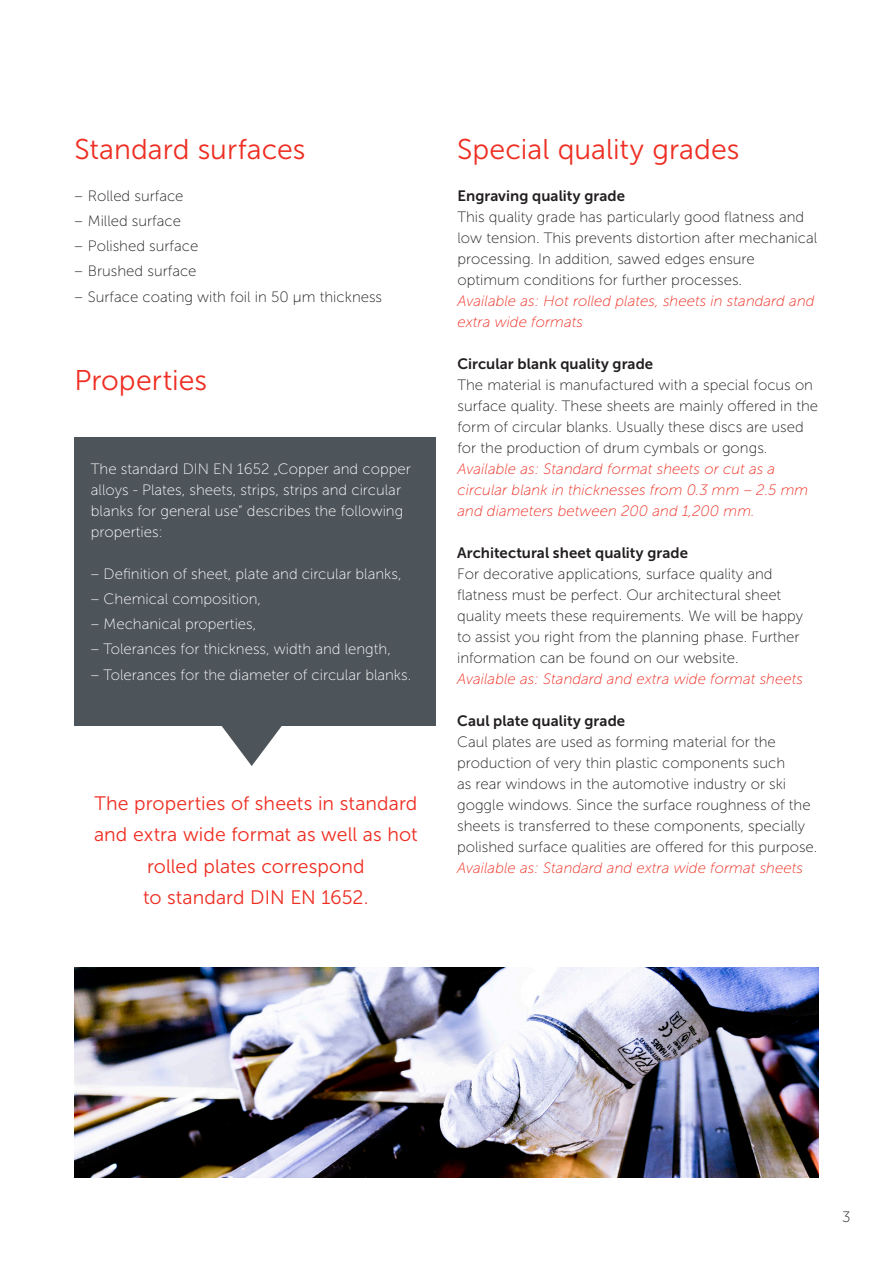
<style>
.page{position:relative;width:893px;height:1263px;background:#fff}
.page>*{position:absolute;margin:0;border:0;box-sizing:border-box;transform-origin:0 0}
.WIE_Subheadline{font:28.5px "Museo Sans 300";letter-spacing:.005em;color:#ee2e22}
.WIE_Subheadline-2{font:19.5px/31.5px "Museo Sans 300";letter-spacing:.005em;color:#ee2e22;text-align:center}
.WIE_Copy{font:15px/21px "Museo Sans 100";color:#231f20}
.WIE_Copy-2{font:15px/21px "Museo Sans 100";color:#fff}
.WIE_Copy-3{font:italic 15px/21px "Museo Sans 100";color:#ee2e22}
.WIE_Copy-Titel{font:15px "Museo Sans 700";letter-spacing:.005em;color:#231f20}
</style>
<div class="page">
<div style="left:74px;top:437px;width:362px;height:289px;background:#4d545a"></div>
<img style="left:75px;top:967px;width:744px;height:211px">
<svg style="left:221px;top:726px;width:61px;height:40px"></svg>
<p class="WIE_Subheadline" style="left:74px;top:133px;width:233px">Standard surfaces</p>
<p class="WIE_Copy" style="left:74px;top:185px;width:111px">– Rolled surface</p>
<p class="WIE_Copy" style="left:74px;top:210px;width:108px">– Milled surface</p>
<p class="WIE_Copy" style="left:74px;top:236px;width:125px">– Polished surface</p>
<p class="WIE_Copy" style="left:74px;top:261px;width:124px">– Brushed surface</p>
<p class="WIE_Copy" style="left:74px;top:286px;width:309px">– Surface coating with foil in 50 µm thickness</p>
<p class="WIE_Subheadline" style="left:74px;top:364px;width:134px">Properties</p>
<p class="WIE_Copy-2" style="left:91px;top:458px;width:321px">The standard DIN EN 1652 „Copper and copper alloys - Plates, sheets, strips, strips and circular blanks for general use“ describes the following properties:</p>
<p class="WIE_Copy-2" style="left:91px;top:563px;width:312px">– Definition of sheet, plate and circular blanks,</p>
<p class="WIE_Copy-2" style="left:91px;top:588px;width:172px">– Chemical composition,</p>
<p class="WIE_Copy-2" style="left:91px;top:614px;width:167px">– Mechanical properties,</p>
<p class="WIE_Copy-2" style="left:91px;top:639px;width:302px">– Tolerances for thickness, width and length,</p>
<p class="WIE_Copy-2" style="left:91px;top:664px;width:322px">– Tolerances for the diameter of circular blanks.</p>
<p class="WIE_Subheadline-2" style="left:94px;top:787px;width:324px">The properties of sheets in standard</p>
<p class="WIE_Subheadline-2" style="left:94px;top:819px;width:325px">and extra wide format as well as hot rolled plates correspond</p>
<p class="WIE_Subheadline-2" style="left:143px;top:882px;width:227px">to standard DIN EN 1652.</p>
<p class="WIE_Subheadline" style="left:457px;top:133px;width:284px">Special quality grades</p>
<p class="WIE_Copy-Titel" style="left:457px;top:187px;width:169px">Engraving quality grade</p>
<p class="WIE_Copy" style="left:457px;top:206px;width:361px">This quality grade has particularly good flatness and low tension. This prevents distortion after mechanical processing. In addition, sawed edges ensure optimum conditions for further processes.</p>
<p class="WIE_Copy-3" style="left:457px;top:290px;width:359px">Available as: Hot rolled plates, sheets in standard and extra wide formats</p>
<p class="WIE_Copy-Titel" style="left:457px;top:355px;width:197px">Circular blank quality grade</p>
<p class="WIE_Copy" style="left:457px;top:374px;width:362px">The material is manufactured with a special focus on surface quality. These sheets are mainly offered in the form of circular blanks. Usually these discs are used for the production of drum cymbals or gongs.</p>
<p class="WIE_Copy-3" style="left:457px;top:458px;width:352px">Available as: Standard format sheets or cut as a circular blank in thicknesses from 0.3 mm – 2.5 mm and diameters between 200 and 1,200 mm.</p>
<p class="WIE_Copy-Titel" style="left:457px;top:544px;width:232px">Architectural sheet quality grade</p>
<p class="WIE_Copy" style="left:457px;top:563px;width:348px">For decorative applications, surface quality and flatness must be perfect. Our architectural sheet quality meets these requirements. We will be happy to assist you right from the planning phase. Further information can be found on our website.</p>
<p class="WIE_Copy-3" style="left:457px;top:668px;width:347px">Available as: Standard and extra wide format sheets</p>
<p class="WIE_Copy-Titel" style="left:457px;top:712px;width:170px">Caul plate quality grade</p>
<p class="WIE_Copy" style="left:457px;top:731px;width:362px">Caul plates are used as forming material for the production of very thin plastic components such<br>as rear windows in the automotive industry or ski goggle windows. Since the surface roughness of the sheets is transferred to these components, specially polished surface qualities are offered for this purpose.</p>
<p class="WIE_Copy-3" style="left:457px;top:857px;width:347px">Available as: Standard and extra wide format sheets</p>
<p class="WIE_Copy" style="left:842px;top:1206px;width:10px">3</p>
</div>
